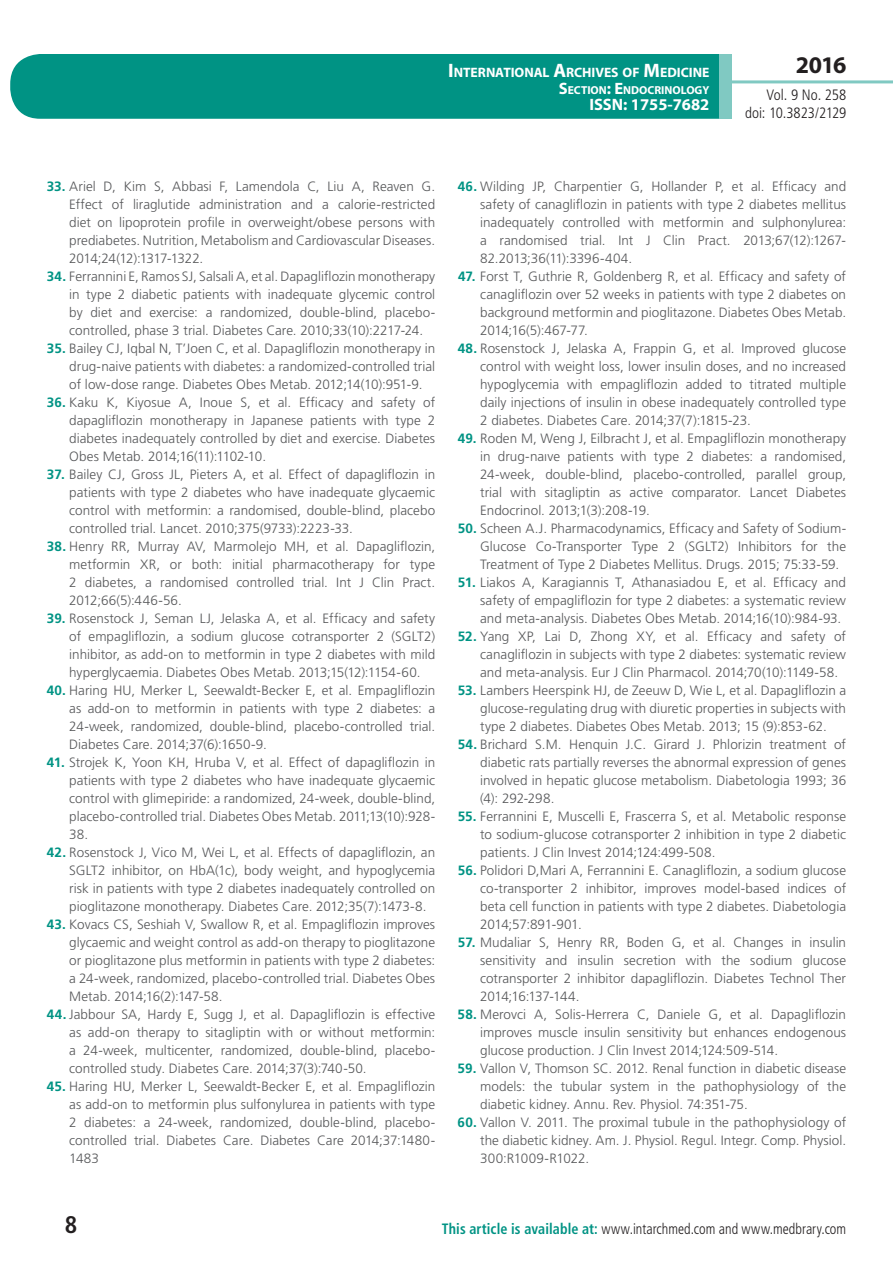
<style>
.page{position:relative;width:893px;height:1263px;background:#fff}
.page>*{position:absolute;margin:0;border:0;box-sizing:border-box;transform-origin:0 0}
.t1{font:700 24px "Myriad Pro";color:#231f20}
.t2{font:700 condensed 24px "Frutiger LT Std";color:#231f20}
.t3{font:700 16.5px "Myriad Pro";color:#fff}
.t4{font:300 condensed 15px "Frutiger LT Std";letter-spacing:.005em;color:#231f20;scale:.94 1}
.t5{font:300 condensed 15px/18px "Frutiger LT Std";letter-spacing:.005em;color:#231f20;text-align:right}
.t6{font:700 13.65px "Myriad Pro";letter-spacing:-.005em;color:#fff}
.t7{font:300 13.5px/18px "Frutiger LT Std";color:#57585a;text-align:justify}
.t8{font:700 11.55px "Myriad Pro";color:#fff}
.s1{font-size:19.5px}
.s2{font-size:16.5px}
.s3{font-weight:700;color:#009384}
</style>
<div class="page">
<div style="left:10px;top:54px;width:775px;height:65px;background:#009384;border-radius:30px"></div>
<div style="left:732px;top:0;width:161px;height:157px;background:#fff"></div>
<hr style="left:730px;top:80px;width:163px;height:3px;background:#80c9c2">
<div style="left:719px;top:54px;width:13px;height:65px;background:#80c9c2"></div>
<p class="t6" style="left:448px;top:64px;width:263px"><span class="s1">I</span>NTERNATIONAL <span class="s1">A</span>RCHIVES OF <span class="s1">M</span>EDICINE</p>
<p class="t8" style="left:559px;top:82px;width:152px"><span class="s2">S</span>ECTION<span class="s2">: E</span>NDOCRINOLOGY</p>
<p class="t3" style="left:589px;top:94px;width:122px">ISSN: 1755-7682</p>
<h1 class="t1" style="left:796px;top:49px;width:52px">2016</h1>
<p class="t5" style="left:745px;top:86px;width:103px">Vol. 9 No. 258 doi: 10.3823/2129</p>
<p class="t7" style="left:69px;top:178px;width:367px;text-indent:-22px"><span class="s3">33.</span> Ariel D, Kim S, Abbasi F, Lamendola C, Liu A, Reaven G.<br>Effect of liraglutide administration and a calorie-restricted diet on lipoprotein profile in overweight/obese persons with prediabetes. Nutrition, Metabolism and Cardiovascular Diseases.<br>2014;24(12):1317-1322.</p>
<p class="t7" style="left:69px;top:268px;width:367px;text-indent:-23px"><span class="s3">34.</span> Ferrannini E, Ramos SJ, Salsali A, et al. Dapagliflozin monotherapy in type 2 diabetic patients with inadequate glycemic control by diet and exercise: a randomized, double-blind, placebo&shy;controlled, phase 3 trial. Diabetes Care. 2010;33(10):2217-24.</p>
<p class="t7" style="left:69px;top:340px;width:367px;text-indent:-22px"><span class="s3">35.</span> Bailey CJ, Iqbal N, T’Joen C, et al. Dapagliflozin monotherapy in drug-naive patients with diabetes: a randomized-controlled trial of low-dose range. Diabetes Obes Metab. 2012;14(10):951-9.</p>
<p class="t7" style="left:69px;top:394px;width:367px;text-indent:-23px"><span class="s3">36.</span> Kaku K, Kiyosue A, Inoue S, et al. Efficacy and safety of dapagliflozin monotherapy in Japanese patients with type 2 diabetes inadequately controlled by diet and exercise. Diabetes Obes Metab. 2014;16(11):1102-10.</p>
<p class="t7" style="left:69px;top:466px;width:367px;text-indent:-22px"><span class="s3">37.</span> Bailey CJ, Gross JL, Pieters A, et al. Effect of dapagliflozin in patients with type 2 diabetes who have inadequate glycaemic control with metformin: a randomised, double-blind, placebo controlled trial. Lancet. 2010;375(9733):2223-33.</p>
<p class="t7" style="left:69px;top:538px;width:367px;text-indent:-23px"><span class="s3">38.</span> Henry RR, Murray AV, Marmolejo MH, et al. Dapagliflozin, metformin XR, or both: initial pharmacotherapy for type 2 diabetes, a randomised controlled trial. Int J Clin Pract.<br>2012;66(5):446-56.</p>
<p class="t7" style="left:69px;top:610px;width:367px;text-indent:-22px"><span class="s3">39.</span> Rosenstock J, Seman LJ, Jelaska A, et al. Efficacy and safety of empagliflozin, a sodium glucose cotransporter 2 (SGLT2) inhibitor, as add-on to metformin in type 2 diabetes with mild hyperglycaemia. Diabetes Obes Metab. 2013;15(12):1154-60.</p>
<p class="t7" style="left:69px;top:682px;width:367px;text-indent:-23px"><span class="s3">40.</span> Haring HU, Merker L, Seewaldt-Becker E, et al. Empagliflozin as add-on to metformin in patients with type 2 diabetes: a 24-week, randomized, double-blind, placebo-controlled trial.<br>Diabetes Care. 2014;37(6):1650-9.</p>
<p class="t7" style="left:69px;top:754px;width:367px;text-indent:-23px"><span class="s3">41.</span> Strojek K, Yoon KH, Hruba V, et al. Effect of dapagliflozin in patients with type 2 diabetes who have inadequate glycaemic control with glimepiride: a randomized, 24-week, double-blind, placebo-controlled trial. Diabetes Obes Metab. 2011;13(10):928- 38.</p>
<p class="t7" style="left:69px;top:844px;width:367px;text-indent:-23px"><span class="s3">42.</span> Rosenstock J, Vico M, Wei L, et al. Effects of dapagliflozin, an SGLT2 inhibitor, on HbA(1c), body weight, and hypoglycemia risk in patients with type 2 diabetes inadequately controlled on pioglitazone monotherapy. Diabetes Care. 2012;35(7):1473-8.</p>
<p class="t7" style="left:69px;top:916px;width:367px;text-indent:-23px"><span class="s3">43.</span> Kovacs CS, Seshiah V, Swallow R, et al. Empagliflozin improves glycaemic and weight control as add-on therapy to pioglitazone or pioglitazone plus metformin in patients with type 2 diabetes: a 24-week, randomized, placebo-controlled trial. Diabetes Obes Metab. 2014;16(2):147-58.</p>
<p class="t7" style="left:69px;top:1006px;width:367px;text-indent:-22px"><span class="s3">44.</span> Jabbour SA, Hardy E, Sugg J, et al. Dapagliflozin is effective as add-on therapy to sitagliptin with or without metformin: a 24-week, multicenter, randomized, double-blind, placebo&shy;controlled study. Diabetes Care. 2014;37(3):740-50.</p>
<p class="t7" style="left:69px;top:1078px;width:367px;text-indent:-23px"><span class="s3">45.</span> Haring HU, Merker L, Seewaldt-Becker E, et al. Empagliflozin as add-on to metformin plus sulfonylurea in patients with type 2 diabetes: a 24-week, randomized, double-blind, placebo&shy;controlled trial. Diabetes Care. Diabetes Care 2014;37:1480- 1483</p>
<p class="t7" style="left:480px;top:178px;width:367px;text-indent:-23px"><span class="s3">46.</span> Wilding JP, Charpentier G, Hollander P, et al. Efficacy and safety of canagliflozin in patients with type 2 diabetes mellitus inadequately controlled with metformin and sulphonylurea: a randomised trial. Int J Clin Pract. 2013;67(12):1267- 82.2013;36(11):3396-404.</p>
<p class="t7" style="left:480px;top:268px;width:367px;text-indent:-22px"><span class="s3">47.</span> Forst T, Guthrie R, Goldenberg R, et al. Efficacy and safety of canagliflozin over 52 weeks in patients with type 2 diabetes on background metformin and pioglitazone. Diabetes Obes Metab.<br>2014;16(5):467-77.</p>
<p class="t7" style="left:480px;top:340px;width:367px;text-indent:-22px"><span class="s3">48.</span> Rosenstock J, Jelaska A, Frappin G, et al. Improved glucose control with weight loss, lower insulin doses, and no increased hypoglycemia with empagliflozin added to titrated multiple daily injections of insulin in obese inadequately controlled type 2 diabetes. Diabetes Care. 2014;37(7):1815-23.</p>
<p class="t7" style="left:480px;top:430px;width:367px;text-indent:-23px"><span class="s3">49.</span> Roden M, Weng J, Eilbracht J, et al. Empagliflozin monotherapy in drug-naıve patients with type 2 diabetes: a randomised, 24-week, double-blind, placebo-controlled, parallel group, trial with sitagliptin as active comparator. Lancet Diabetes Endocrinol. 2013;1(3):208-19.</p>
<p class="t7" style="left:480px;top:520px;width:367px;text-indent:-23px"><span class="s3">50.</span> Scheen A.J. Pharmacodynamics, Efficacy and Safety of Sodium-Glucose Co-Transporter Type 2 (SGLT2) Inhibitors for the Treatment of Type 2 Diabetes Mellitus. Drugs. 2015; 75:33-59.</p>
<p class="t7" style="left:480px;top:574px;width:367px;text-indent:-23px"><span class="s3">51.</span> Liakos A, Karagiannis T, Athanasiadou E, et al. Efficacy and safety of empagliflozin for type 2 diabetes: a systematic review and meta-analysis. Diabetes Obes Metab. 2014;16(10):984-93.</p>
<p class="t7" style="left:480px;top:628px;width:367px;text-indent:-23px"><span class="s3">52.</span> Yang XP, Lai D, Zhong XY, et al. Efficacy and safety of canagliflozin in subjects with type 2 diabetes: systematic review and meta-analysis. Eur J Clin Pharmacol. 2014;70(10):1149-58.</p>
<p class="t7" style="left:480px;top:682px;width:367px;text-indent:-23px"><span class="s3">53.</span> Lambers Heerspink HJ, de Zeeuw D, Wie L, et al. Dapagliflozin a glucose-regulating drug with diuretic properties in subjects with type 2 diabetes. Diabetes Obes Metab. 2013; 15 (9):853-62.</p>
<p class="t7" style="left:480px;top:736px;width:367px;text-indent:-23px"><span class="s3">54.</span> Brichard S.M. Henquin J.C. Girard J. Phlorizin treatment of diabetic rats partially reverses the abnormal expression of genes involved in hepatic glucose metabolism. Diabetologia 1993; 36 (4): 292-298.</p>
<p class="t7" style="left:480px;top:808px;width:367px;text-indent:-23px"><span class="s3">55.</span> Ferrannini E, Muscelli E, Frascerra S, et al. Metabolic response to sodium-glucose cotransporter 2 inhibition in type 2 diabetic patients. J Clin Invest 2014;124:499-508.</p>
<p class="t7" style="left:480px;top:862px;width:367px;text-indent:-23px"><span class="s3">56.</span> Polidori D,Mari A, Ferrannini E. Canagliflozin, a sodium glucose co-transporter 2 inhibitor, improves model-based indices of beta cell function in patients with type 2 diabetes. Diabetologia 2014;57:891-901.</p>
<p class="t7" style="left:480px;top:934px;width:367px;text-indent:-22px"><span class="s3">57.</span> Mudaliar S, Henry RR, Boden G, et al. Changes in insulin sensitivity and insulin secretion with the sodium glucose cotransporter 2 inhibitor dapagliflozin. Diabetes Technol Ther 2014;16:137-144.</p>
<p class="t7" style="left:480px;top:1006px;width:367px;text-indent:-23px"><span class="s3">58.</span> Merovci A, Solis-Herrera C, Daniele G, et al. Dapagliflozin improves muscle insulin sensitivity but enhances endogenous glucose production. J Clin Invest 2014;124:509-514.</p>
<p class="t7" style="left:480px;top:1060px;width:367px;text-indent:-23px"><span class="s3">59.</span> Vallon V, Thomson SC. 2012. Renal function in diabetic disease models: the tubular system in the pathophysiology of the diabetic kidney. Annu. Rev. Physiol. 74:351-75.</p>
<p class="t7" style="left:480px;top:1114px;width:367px;text-indent:-23px"><span class="s3">60.</span> Vallon V. 2011. The proximal tubule in the pathophysiology of the diabetic kidney. Am. J. Physiol. Regul. Integr. Comp. Physiol.<br>300:R1009-R1022.</p>
<h1 class="t2" style="left:65px;top:1210px;width:14px">8</h1>
<p class="t4" style="left:442px;top:1220px;width:432px"><span class="s3">This article is available at:</span> www.intarchmed.com and www.medbrary.com</p>
</div>
